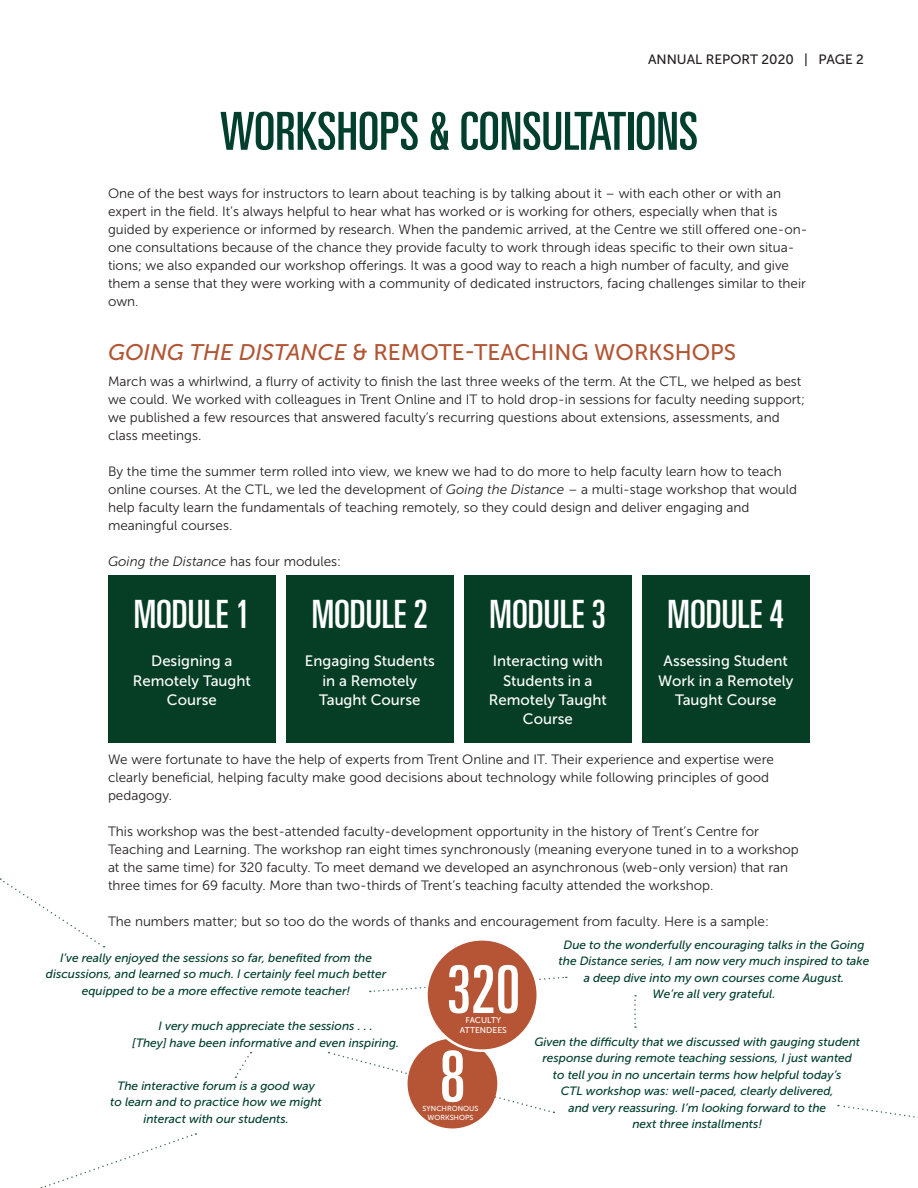
<style>
.page{position:relative;width:918px;height:1188px;background:#fff}
.page>*{position:absolute;margin:0;border:0;box-sizing:border-box;transform-origin:0 0}
.t1{font:ultra-condensed 70.65px "Univers LT Std";color:#fff}
.t2{font:ultra-condensed 66.15px "Univers LT Std";color:#fff}
.t3{font:ultra-condensed 52.5px "Univers";color:#003e2d}
.t4{font:ultra-condensed 39px "Univers LT Std";color:#fff}
.t5{font:22.5px "Museo Sans 500";color:#b15533}
.t6{font:15px/19.2px "Museo Sans 500";color:#fff;text-align:center}
.t7{font:13.5px/18px "Museo Sans 300";color:#231f20}
.t8{font:italic 13.5px "Museo Sans 300";color:#231f20}
.t9{font:13.5px "Museo Sans 500";color:#231f20}
.t10{font:italic 12px/16.5px "Museo Sans 500";color:#003e2d;text-align:center}
.t11{font:8.4px "Museo Sans 500";color:#fff}
.t12{font:7.35px "Museo Sans 500";color:#fff}
.s1{font-style:italic}
.s2{font-style:normal}
</style>
<div class="page">
<svg style="left:41px;top:1133px;width:155px;height:55px"></svg>
<svg style="left:0;top:878px;width:105px;height:70px"></svg>
<svg style="left:370px;top:976px;width:197px;height:17px"></svg>
<svg style="left:634px;top:995px;width:2px;height:33px"></svg>
<svg style="left:328px;top:1051px;width:227px;height:62px"></svg>
<svg style="left:235px;top:1052px;width:17px;height:26px"></svg>
<div style="left:108px;top:575px;width:168px;height:168px;background:#063e25"></div>
<div style="left:286px;top:575px;width:168px;height:168px;background:#063e25"></div>
<div style="left:464px;top:575px;width:168px;height:168px;background:#063e25"></div>
<div style="left:642px;top:575px;width:168px;height:168px;background:#063e25"></div>
<div style="left:408px;top:1039px;width:89px;height:89px;background:#b65535;border-radius:50%"></div>
<div style="left:426px;top:939px;width:112px;height:112px;background:#b65535;border-radius:50%"></div>
<div style="left:425px;top:938px;width:114px;height:114px;border:3px solid #fff;border-radius:50%"></div>
<svg style="left:838px;top:1104px;width:80px;height:14px"></svg>
<p class="t9" style="left:648px;top:52px;width:217px">ANNUAL REPORT 2020 | PAGE 2</p>
<p class="t3" style="left:220px;top:101px;width:480px">WORKSHOPS &amp; CONSULTATIONS</p>
<p class="t7" style="left:108px;top:185px;width:675px">One of the best ways for instructors to learn about teaching is by talking about it – with each other or with an</p>
<p class="t7" style="left:108px;top:203px;width:701px">expert in the field. It’s always helpful to hear what has worked or is working for others, especially when that is guided by experience or informed by research. When the pandemic arrived, at the Centre we still offered one-on&shy;one consultations because of the chance they provide faculty to work through ideas specific to their own situa&shy;tions; we also expanded our workshop offerings. It was a good way to reach a high number of faculty, and give them a sense that they were working with a community of dedicated instructors, facing challenges similar to their own.</p>
<p class="t5" style="left:108px;top:340px;width:630px"><span class="s1">GOING THE DISTANCE</span> &amp; REMOTE-TEACHING WORKSHOPS</p>
<p class="t7" style="left:108px;top:372px;width:699px">March was a whirlwind, a flurry of activity to finish the last three weeks of the term. At the CTL, we helped as best we could. We worked with colleagues in Trent Online and IT to hold drop-in sessions for faculty needing support; we published a few resources that answered faculty’s recurring questions about extensions, assessments, and class meetings.</p>
<p class="t7" style="left:108px;top:462px;width:691px">By the time the summer term rolled into view, we knew we had to do more to help faculty learn how to teach online courses. At the CTL, we led the development of <span class="s1">Going the Distance</span> – a multi-stage workshop that would help faculty learn the fundamentals of teaching remotely, so they could design and deliver engaging and</p>
<p class="t7" style="left:108px;top:516px;width:126px">meaningful courses.</p>
<p class="t8" style="left:108px;top:554px;width:235px">Going the Distance <span class="s2">has four modules:</span></p>
<p class="t4" style="left:134px;top:592px;width:118px">MODULE 1</p>
<p class="t6" style="left:151px;top:652px;width:83px">Designing a</p>
<p class="t6" style="left:133px;top:671px;width:120px">Remotely Taught<br>Course</p>
<p class="t4" style="left:312px;top:592px;width:118px">MODULE 2</p>
<p class="t6" style="left:305px;top:652px;width:131px">Engaging Students in a Remotely<br>Taught Course</p>
<p class="t4" style="left:490px;top:592px;width:118px">MODULE 3</p>
<p class="t6" style="left:493px;top:652px;width:112px">Interacting with<br>Students in a</p>
<p class="t6" style="left:489px;top:690px;width:120px">Remotely Taught<br>Course</p>
<p class="t4" style="left:668px;top:592px;width:118px">MODULE 4</p>
<p class="t6" style="left:658px;top:652px;width:137px">Assessing Student<br>Work in a Remotely<br>Taught Course</p>
<p class="t7" style="left:108px;top:750px;width:667px">We were fortunate to have the help of experts from Trent Online and IT. Their experience and expertise were clearly beneficial, helping faculty make good decisions about technology while following principles of good</p>
<p class="t7" style="left:108px;top:786px;width:66px">pedagogy.</p>
<p class="t7" style="left:108px;top:822px;width:653px">This workshop was the best-attended faculty-development opportunity in the history of Trent’s Centre for</p>
<p class="t7" style="left:108px;top:840px;width:692px">Teaching and Learning. The workshop ran eight times synchronously (meaning everyone tuned in to a workshop at the same time) for 320 faculty. To meet demand we developed an asynchronous (web-only version) that ran three times for 69 faculty. More than two-thirds of Trent’s teaching faculty attended the workshop.</p>
<p class="t7" style="left:108px;top:912px;width:662px">The numbers matter; but so too do the words of thanks and encouragement from faculty. Here is a sample:</p>
<p class="t10" style="left:60px;top:949px;width:314px">I’ve really enjoyed the sessions so far, benefited from the</p>
<p class="t10" style="left:46px;top:966px;width:342px">discussions, and learned so much. I certainly feel much better equipped to be a more effective remote teacher!</p>
<p class="t10" style="left:159px;top:1018px;width:216px">I very much appreciate the sessions . . .</p>
<p class="t10" style="left:132px;top:1034px;width:269px">[They] have been informative and even inspiring.</p>
<p class="t10" style="left:110px;top:1077px;width:213px">The interactive forum is a good way to learn and to practice how we might interact with our students.</p>
<p class="t2" style="left:447px;top:952px;width:75px">320</p>
<p class="t11" style="left:466px;top:1016px;width:37px">FACULTY</p>
<p class="t11" style="left:460px;top:1026px;width:48px">ATTENDEES</p>
<p class="t1" style="left:440px;top:1036px;width:28px">8</p>
<p class="t12" style="left:423px;top:1104px;width:57px">SYNCHRONOUS</p>
<p class="t12" style="left:428px;top:1113px;width:47px">WORKSHOPS</p>
<p class="t10" style="left:559px;top:936px;width:312px">Due to the wonderfully encouraging talks in the Going the Distance series, I am now very much inspired to take a deep dive into my own courses come August.</p>
<p class="t10" style="left:653px;top:986px;width:124px">We’re all very grateful.</p>
<p class="t10" style="left:534px;top:1034px;width:327px">Given the difficulty that we discussed with gauging student response during remote teaching sessions, I just wanted</p>
<p class="t10" style="left:553px;top:1067px;width:290px">to tell you in no uncertain terms how helpful today’s</p>
<p class="t10" style="left:561px;top:1083px;width:274px">CTL workshop was: well-paced, clearly delivered,</p>
<p class="t10" style="left:568px;top:1100px;width:259px">and very reassuring. I’m looking forward to the</p>
<p class="t10" style="left:632px;top:1116px;width:131px">next three installments!</p>
</div>
